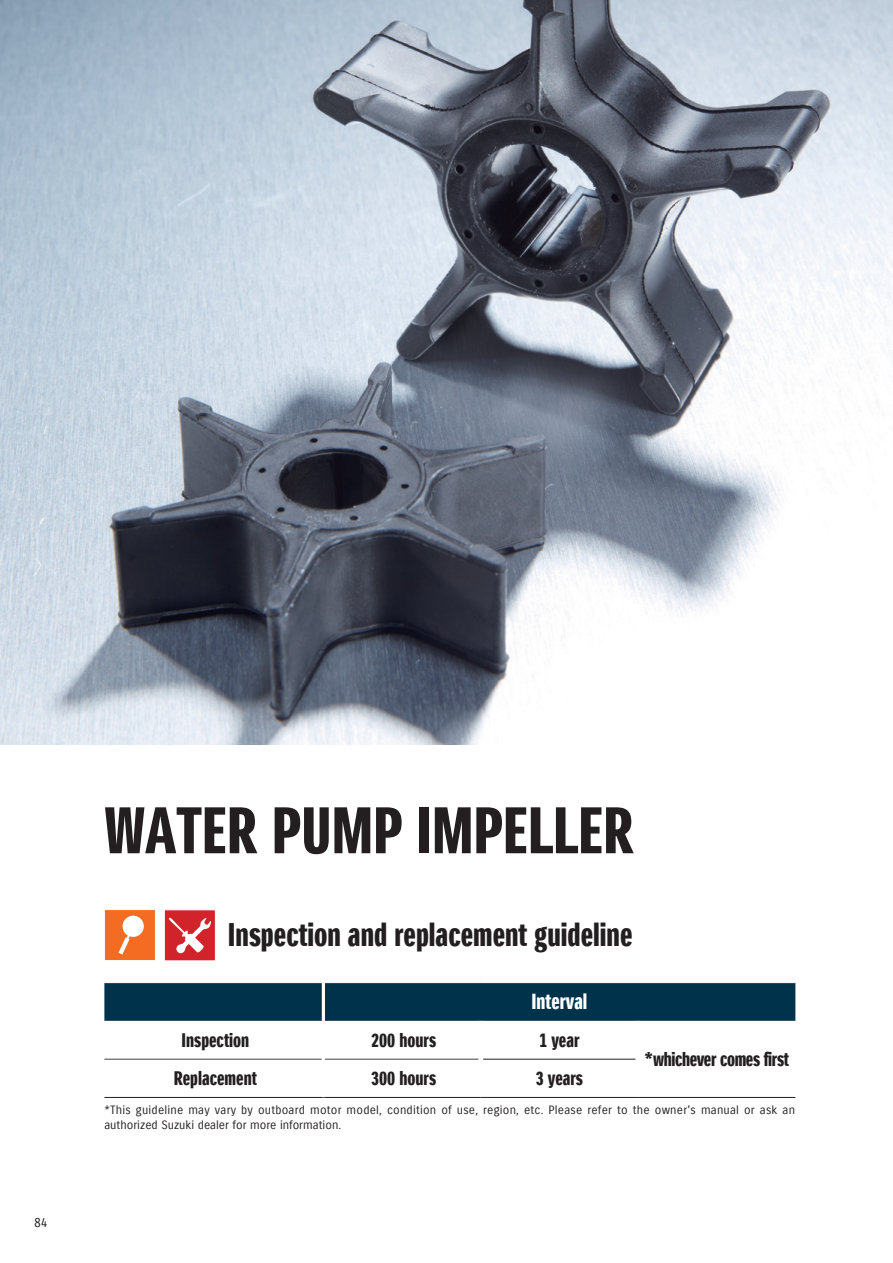
<style>
.page{position:relative;width:893px;height:1263px;background:#fff}
.page>*{position:absolute;margin:0;border:0;box-sizing:border-box;transform-origin:0 0}
.t1{font:63.75px "Suzuki PRO Headline";color:#231f20}
.t2{font:31.95px "Suzuki PRO Headline";color:#231f20}
.t3{font:21.3px "Suzuki PRO Headline";color:#fff}
.t4{font:19.2px "Suzuki PRO Headline";color:#231f20}
.t5{font:19.2px "Suzuki PRO Headline";letter-spacing:-.02em;color:#231f20}
.t6{font:12.75px "Suzuki PRO Regular";color:#231f20}
.t7{font:11.7px/14.9px "Suzuki PRO Regular";letter-spacing:.02em;color:#231f20}
</style>
<div class="page">
<img style="left:0;top:0;width:893px;height:744px">
<div style="left:104px;top:983px;width:691px;height:38px;background:#00324c"></div>
<svg style="left:104px;top:1058px;width:691px;height:39px"></svg>
<hr style="left:483px;top:1059px;width:153px;height:1px;background:#231f20">
<div style="left:478px;top:1021px;width:5px;height:38px;background:#fff"></div>
<hr style="left:636px;top:1021px;width:4px;height:38px;background:#fff">
<div style="left:478px;top:1059px;width:5px;height:38px;background:#fff"></div>
<hr style="left:636px;top:1059px;width:4px;height:38px;background:#fff">
<hr style="left:104px;top:1097px;width:219px;height:1px;background:#231f20">
<hr style="left:323px;top:1097px;width:158px;height:1px;background:#231f20">
<hr style="left:481px;top:1097px;width:157px;height:1px;background:#231f20">
<hr style="left:638px;top:1097px;width:157px;height:1px;background:#231f20">
<hr style="left:104px;top:1059px;width:218px;height:1px;background:#3e3e3f">
<hr style="left:325px;top:1059px;width:153px;height:1px;background:#3e3e3f">
<hr style="left:322px;top:983px;width:3px;height:38px;background:#fff">
<hr style="left:322px;top:1021px;width:3px;height:38px;background:#fff">
<hr style="left:322px;top:1059px;width:3px;height:38px;background:#fff">
<div style="left:104px;top:909px;width:52px;height:52px;background:#f36c21;border:1px solid #fff"></div>
<svg style="left:119px;top:915px;width:25px;height:39px"></svg>
<div style="left:164px;top:909px;width:52px;height:52px;background:#d1232a;border:1px solid #fff"></div>
<svg style="left:169px;top:917px;width:42px;height:36px"></svg>
<p class="t6" style="left:34px;top:1215px;width:15px">84</p>
<h1 class="t1" style="left:104px;top:792px;width:531px">WATER PUMP IMPELLER</h1>
<h2 class="t2" style="left:228px;top:915px;width:406px">Inspection and replacement guideline</h2>
<h3 class="t3" style="left:531px;top:989px;width:57px">Interval</h3>
<h3 class="t4" style="left:182px;top:1028px;width:69px">Inspection</h3>
<h3 class="t4" style="left:371px;top:1028px;width:67px">200 hours</h3>
<h3 class="t4" style="left:539px;top:1028px;width:42px">1 year</h3>
<h3 class="t5" style="left:644px;top:1047px;width:146px">*whichever comes first</h3>
<h3 class="t4" style="left:174px;top:1067px;width:85px">Replacement</h3>
<h3 class="t4" style="left:371px;top:1067px;width:67px">300 hours</h3>
<h3 class="t4" style="left:536px;top:1067px;width:49px">3 years</h3>
<p class="t7" style="left:104px;top:1103px;width:692px">*This guideline may vary by outboard motor model, condition of use, region, etc. Please refer to the owner's manual or ask an authorized Suzuki dealer for more information.</p>
</div>
